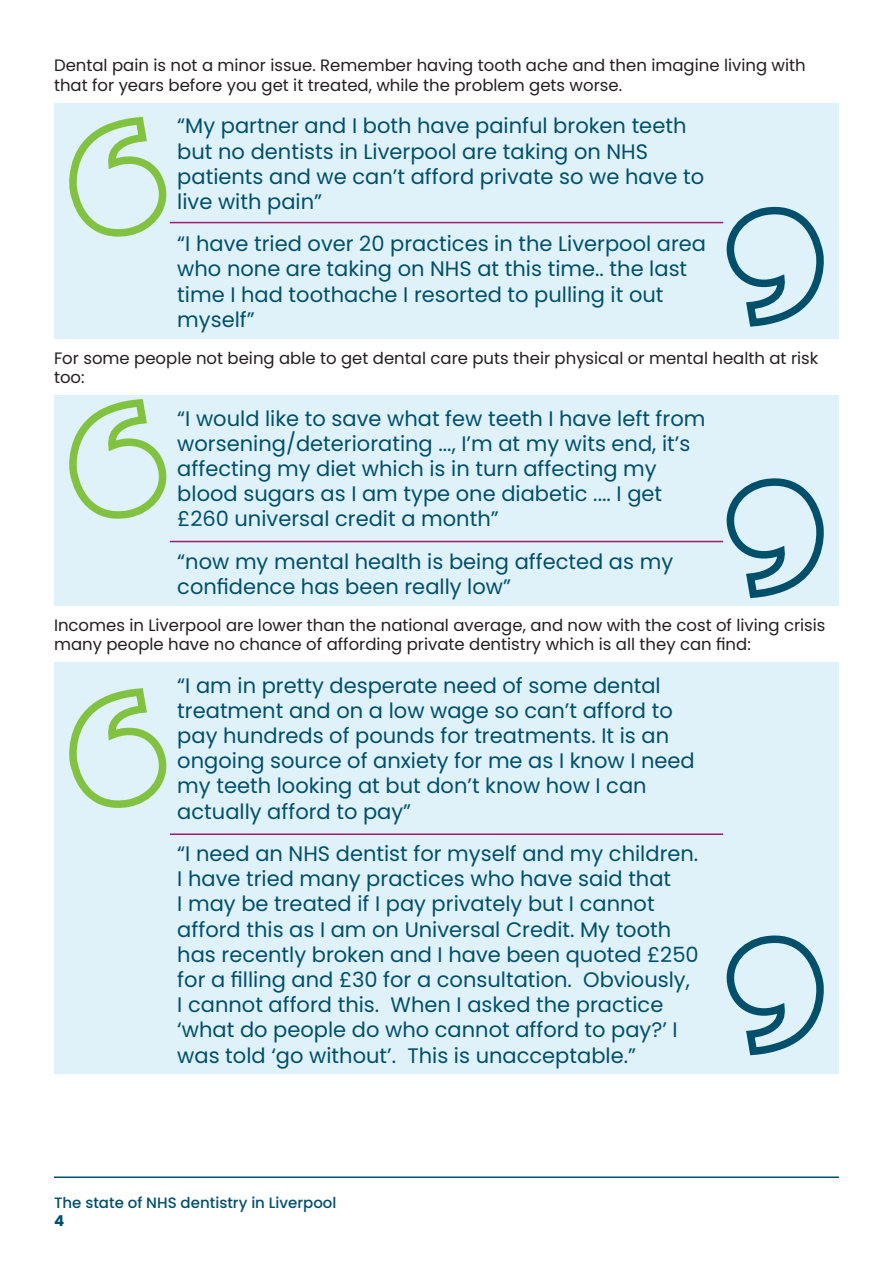
<style>
.page{position:relative;width:893px;height:1263px;background:#fff}
.page>*{position:absolute;margin:0;border:0;box-sizing:border-box;transform-origin:0 0}
.Box_out_quote_-_blue{font:21px/25.2px "Poppins";color:#004f6b}
.Body{font:16.5px/19.8px "Poppins";color:#231f20}
.t1{font:500 15px "Poppins";color:#004f6b}
.t2{font:700 15px "Poppins";color:#004f6b}
</style>
<div class="page">
<hr style="left:54px;top:1176px;width:785px;height:2px;background:#004f6b">
<div style="left:54px;top:103px;width:785px;height:118px;background:#e0f2f9"></div>
<div style="left:54px;top:221px;width:785px;height:117px;background:#e0f2f9"></div>
<div style="left:54px;top:395px;width:785px;height:143px;background:#e0f2f9"></div>
<div style="left:54px;top:538px;width:785px;height:67px;background:#e0f2f9"></div>
<div style="left:54px;top:662px;width:785px;height:168px;background:#e0f2f9"></div>
<div style="left:54px;top:830px;width:785px;height:244px;background:#e0f2f9"></div>
<hr style="left:170px;top:222px;width:553px;height:1px;background:#a31b69">
<hr style="left:170px;top:541px;width:553px;height:1px;background:#a31b69">
<hr style="left:170px;top:833px;width:553px;height:2px;background:#a31b69">
<svg style="left:727px;top:206px;width:97px;height:121px"></svg>
<svg style="left:727px;top:478px;width:97px;height:120px"></svg>
<svg style="left:727px;top:935px;width:97px;height:121px"></svg>
<svg style="left:69px;top:117px;width:97px;height:120px"></svg>
<svg style="left:69px;top:399px;width:97px;height:120px"></svg>
<svg style="left:69px;top:688px;width:97px;height:120px"></svg>
<p class="Body" style="left:54px;top:56px;width:753px">Dental pain is not a minor issue. Remember having tooth ache and then imagine living with that for years before you get it treated, while the problem gets worse.</p>
<p class="Box_out_quote_-_blue" style="left:177px;top:113px;width:528px">“My partner and I both have painful broken teeth but no dentists in Liverpool are taking on NHS patients and we can’t afford private so we have to live with pain”</p>
<p class="Box_out_quote_-_blue" style="left:177px;top:231px;width:530px">“I have tried over 20 practices in the Liverpool area who none are taking on NHS at this time.. the last time I had toothache I resorted to pulling it out myself”</p>
<p class="Body" style="left:54px;top:348px;width:766px">For some people not being able to get dental care puts their physical or mental health at risk too:</p>
<p class="Box_out_quote_-_blue" style="left:177px;top:406px;width:530px">“I would like to save what few teeth I have left from worsening/deteriorating ..., I’m at my wits end, it’s affecting my diet which is in turn affecting my blood sugars as I am type one diabetic .... I get £260 universal credit a month”</p>
<p class="Box_out_quote_-_blue" style="left:177px;top:549px;width:497px">“now my mental health is being affected as my confidence has been really low”</p>
<p class="Body" style="left:54px;top:615px;width:773px">Incomes in Liverpool are lower than the national average, and now with the cost of living crisis many people have no chance of affording private dentistry which is all they can find:</p>
<p class="Box_out_quote_-_blue" style="left:177px;top:673px;width:519px">“I am in pretty desperate need of some dental treatment and on a low wage so can’t afford to pay hundreds of pounds for treatments. It is an ongoing source of anxiety for me as I know I need my teeth looking at but don’t know how I can actually afford to pay”</p>
<p class="Box_out_quote_-_blue" style="left:177px;top:841px;width:523px">“I need an NHS dentist for myself and my children.<br>I have tried many practices who have said that<br>I may be treated if I pay privately but I cannot afford this as I am on Universal Credit. My tooth has recently broken and I have been quoted £250 for a filling and £30 for a consultation. Obviously, I cannot afford this. When I asked the practice ‘what do people do who cannot afford to pay?’ I was told ‘go without’. This is unacceptable.”</p>
<p class="t1" style="left:54px;top:1194px;width:284px">The state of NHS dentistry in Liverpool</p>
<p class="t2" style="left:54px;top:1212px;width:12px">4</p>
</div>
